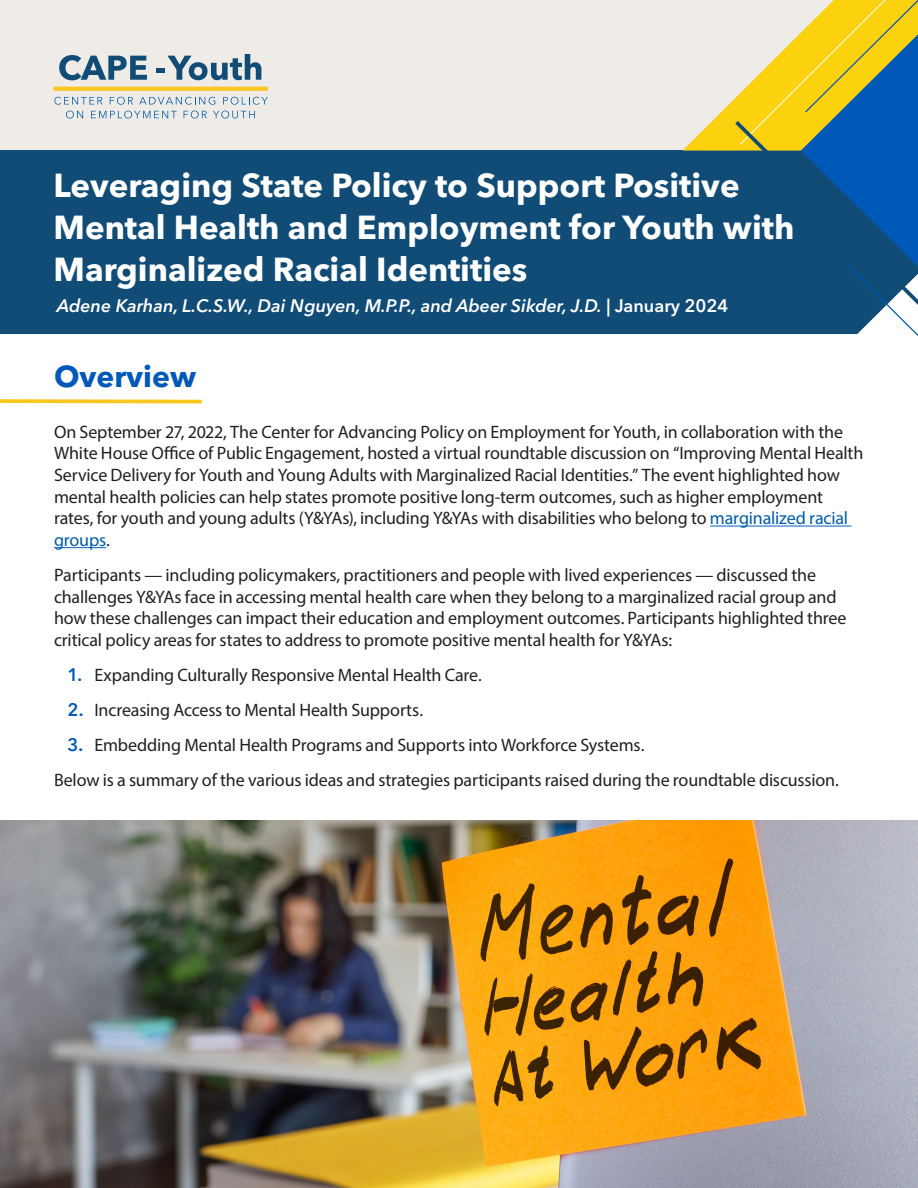
<style>
.page{position:relative;width:918px;height:1188px;background:#fff}
.page>*{position:absolute;margin:0;border:0;box-sizing:border-box;transform-origin:0 0}
.t1{font:700 33px/42px "Avenir Next LT Pro";color:#fff}
.t2{font:700 30px "Avenir Next LT Pro";color:#0058b8}
.Accessible_Body_Copy{font:18px/21.6px "Myriad Pro";letter-spacing:-.01em;color:#231f20}
.t3{font:italic 600 18px "Avenir Next LT Pro";color:#fff}
.s1{font-style:normal}
.s2{color:#015ca6}
.s3{font-family:"Avenir Next LT Pro";font-weight:600;color:#0058b8}
</style>
<div class="page">
<div style="left:0;top:0;width:918px;height:183px;background:#efece8"></div>
<div style="left:0;top:151px;width:918px;height:183px;background:#114c77"></div>
<svg style="left:683px;top:0;width:235px;height:336px"></svg>
<svg style="left:59px;top:55px;width:88px;height:25px"></svg>
<svg style="left:156px;top:54px;width:105px;height:26px"></svg>
<svg style="left:53px;top:87px;width:215px;height:4px"></svg>
<svg style="left:54px;top:97px;width:48px;height:8px"></svg>
<svg style="left:110px;top:97px;width:23px;height:8px"></svg>
<svg style="left:139px;top:97px;width:76px;height:8px"></svg>
<svg style="left:223px;top:97px;width:45px;height:8px"></svg>
<svg style="left:66px;top:111px;width:17px;height:7px"></svg>
<svg style="left:91px;top:111px;width:86px;height:7px"></svg>
<svg style="left:184px;top:111px;width:23px;height:7px"></svg>
<svg style="left:213px;top:111px;width:42px;height:7px"></svg>
<hr style="left:710px;top:526px;width:141px;height:1px;background:#0563c1">
<hr style="left:54px;top:547px;width:52px;height:1px;background:#0563c1">
<svg style="left:0;top:399px;width:202px;height:5px"></svg>
<img style="left:0;top:821px;width:918px;height:367px">
<p class="t1" style="left:54px;top:164px;width:742px">Leveraging State Policy to Support Positive<br>Mental Health and Employment for Youth with<br>Marginalized Racial Identities</p>
<p class="t3" style="left:57px;top:295px;width:673px">Adene Karhan, L.C.S.W., Dai Nguyen, M.P.P., and Abeer Sikder, J.D. <span class="s1">| January 2024</span></p>
<p class="t2" style="left:54px;top:358px;width:144px">Overview</p>
<p class="Accessible_Body_Copy" style="left:54px;top:421px;width:811px">On September 27, 2022, The Center for Advancing Policy on Employment for Youth, in collaboration with the White House Office of Public Engagement, hosted a virtual roundtable discussion on “Improving Mental Health Service Delivery for Youth and Young Adults with Marginalized Racial Identities.” The event highlighted how mental health policies can help states promote positive long-term outcomes, such as higher employment rates, for youth and young adults (Y&amp;YAs), including Y&amp;YAs with disabilities who belong to <span class="s2">marginalized racial groups</span>.</p>
<p class="Accessible_Body_Copy" style="left:54px;top:564px;width:794px">Participants — including policymakers, practitioners and people with lived experiences — discussed the challenges Y&amp;YAs face in accessing mental health care when they belong to a marginalized racial group and how these challenges can impact their education and employment outcomes. Participants highlighted three critical policy areas for states to address to promote positive mental health for Y&amp;YAs:</p>
<p class="Accessible_Body_Copy" style="left:68px;top:664px;width:416px"><span class="s3">1.</span> Expanding Culturally Responsive Mental Health Care.</p>
<p class="Accessible_Body_Copy" style="left:68px;top:699px;width:357px"><span class="s3">2.</span> Increasing Access to Mental Health Supports.</p>
<p class="Accessible_Body_Copy" style="left:68px;top:734px;width:578px"><span class="s3">3.</span> Embedding Mental Health Programs and Supports into Workforce Systems.</p>
<p class="Accessible_Body_Copy" style="left:54px;top:769px;width:786px">Below is a summary of the various ideas and strategies participants raised during the roundtable discussion.</p>
</div>
